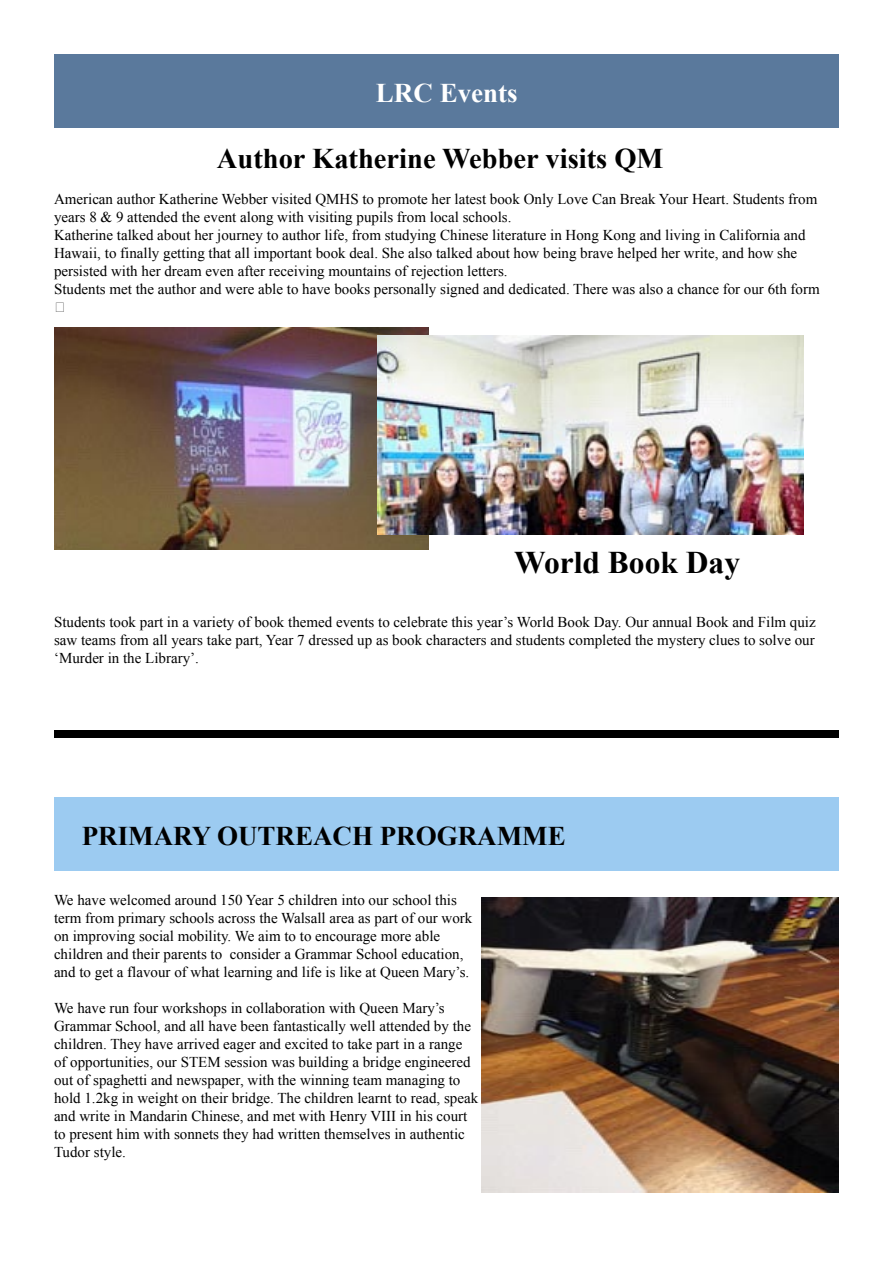
<style>
.page{position:relative;width:893px;height:1263px;background:#fff}
.page>*{position:absolute;margin:0;border:0;box-sizing:border-box;transform-origin:0 0}
.t1{font:700 31.5px "Times New Roman";color:#000}
.t2{font:700 28.5px "Times New Roman";color:#000}
.t3{font:700 27px "Times New Roman";color:#000}
.t4{font:700 27px "Times New Roman";color:#fff}
.t5{font:15px/18px "Times New Roman";color:#000}
</style>
<div class="page">
<div style="left:55px;top:54px;width:784px;height:74px;background:#5a799c"></div>
<img style="left:54px;top:327px;width:374px;height:223px">
<img style="left:378px;top:336px;width:426px;height:198px">
<div style="left:55px;top:797px;width:784px;height:74px;background:#9ccbf1"></div>
<img style="left:482px;top:897px;width:357px;height:295px">
<div style="left:54px;top:730px;width:785px;height:7px;background:#000"></div>
<p class="t4" style="left:376px;top:74px;width:143px">LRC Events</p>
<p class="t2" style="left:217px;top:138px;width:448px">Author Katherine Webber visits QM</p>
<p class="t5" style="left:54px;top:189px;width:765px">American author Katherine Webber visited QMHS to promote her latest book Only Love Can Break Your Heart. Students from years 8 &amp; 9 attended the event along with visiting pupils from local schools.</p>
<p class="t5" style="left:54px;top:225px;width:753px">Katherine talked about her journey to author life, from studying Chinese literature in Hong Kong and living in California and<br>Hawaii, to finally getting that all important book deal. She also talked about how being brave helped her write, and how she persisted with her dream even after receiving mountains of rejection letters.</p>
<p class="t5" style="left:54px;top:279px;width:767px">Students met the author and were able to have books personally signed and dedicated. There was also a chance for our 6th form</p>
<p class="t1" style="left:514px;top:540px;width:227px">World Book Day</p>
<p class="t5" style="left:54px;top:612px;width:763px;text-align:justify">Students took part in a variety of book themed events to celebrate this year’s World Book Day. Our annual Book and Film quiz saw teams from all years take part, Year 7 dressed up as book characters and students completed the mystery clues to solve our ‘Murder in the Library’.</p>
<p class="t3" style="left:82px;top:817px;width:486px">PRIMARY OUTREACH PROGRAMME</p>
<p class="t5" style="left:54px;top:890px;width:420px">We have welcomed around 150 Year 5 children into our school this term from primary schools across the Walsall area as part of our work on improving social mobility. We aim to to encourage more able children and their parents to consider a Grammar School education, and to get a flavour of what learning and life is like at Queen Mary’s.</p>
<p class="t5" style="left:54px;top:998px;width:426px">We have run four workshops in collaboration with Queen Mary’s Grammar School, and all have been fantastically well attended by the children. They have arrived eager and excited to take part in a range of opportunities, our STEM session was building a bridge engineered out of spaghetti and newspaper, with the winning team managing to hold 1.2kg in weight on their bridge. The children learnt to read, speak and write in Mandarin Chinese, and met with Henry VIII in his court to present him with sonnets they had written themselves in authentic Tudor style.</p>
</div>
